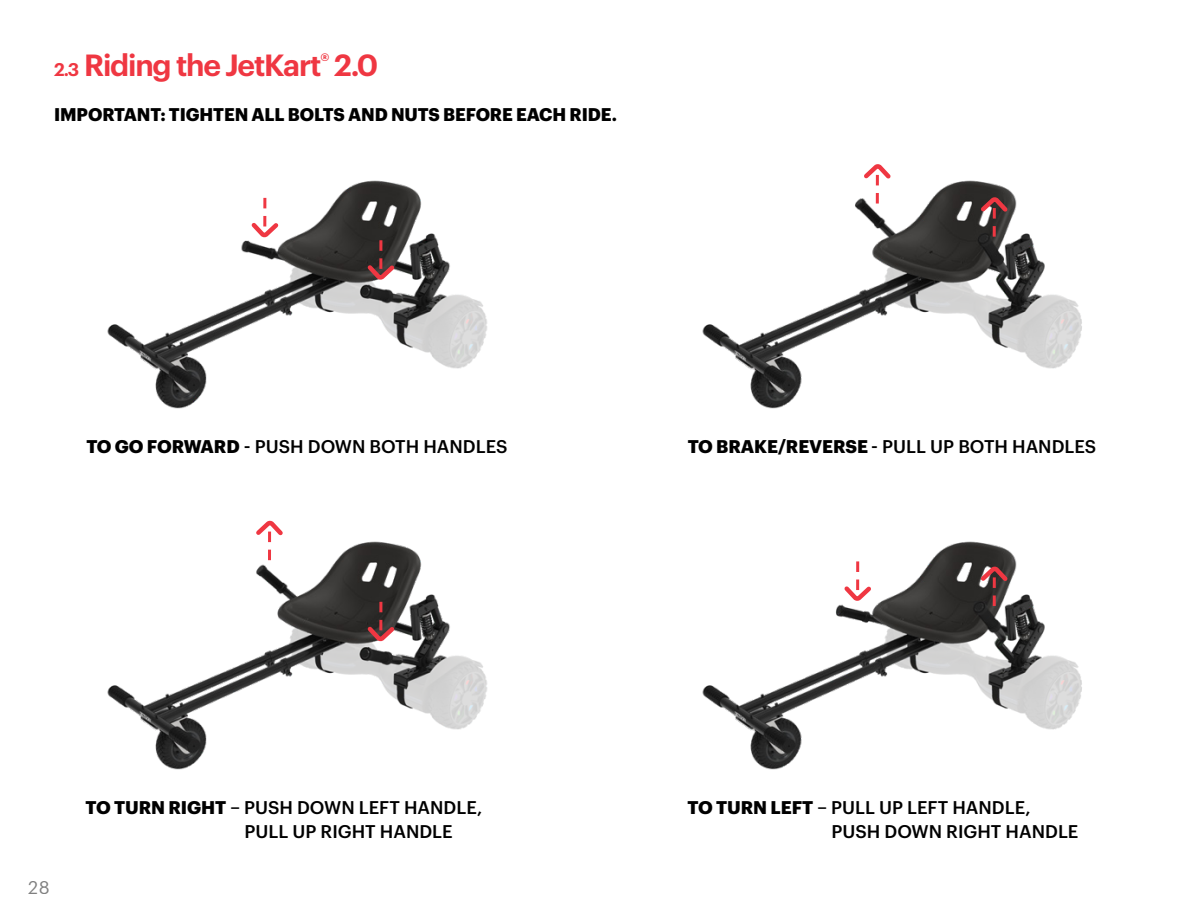
<style>
.page{position:relative;width:1188px;height:918px;background:#fff}
.page>*{position:absolute;margin:0;border:0;box-sizing:border-box;transform-origin:0 0}
.t1{font:600 30px "Graphik";letter-spacing:-.04em;color:#ef3742}
.t2{font:500 18px "Graphik";color:#000}
.t3{font:700 18px "Graphik";letter-spacing:-.005em;color:#000}
.t4{font:18px "Graphik";color:#000}
.s1{font-size:18px}
.s2{font-weight:700}
</style>
<div class="page">
<img style="left:107px;top:180px;width:380px;height:229px">
<img style="left:702px;top:180px;width:380px;height:229px">
<img style="left:107px;top:541px;width:380px;height:229px">
<img style="left:702px;top:541px;width:380px;height:229px">
<svg style="left:248px;top:198px;width:34px;height:44px"></svg>
<svg style="left:252px;top:520px;width:35px;height:40px"></svg>
<svg style="left:364px;top:240px;width:34px;height:44px"></svg>
<svg style="left:364px;top:602px;width:34px;height:44px"></svg>
<svg style="left:860px;top:164px;width:35px;height:40px"></svg>
<svg style="left:840px;top:561px;width:35px;height:44px"></svg>
<svg style="left:977px;top:193px;width:35px;height:44px"></svg>
<svg style="left:977px;top:562px;width:35px;height:44px"></svg>
<p class="t1" style="left:54px;top:43px;width:326px"><span class="s1">2.3</span> Riding the JetKart<sup>®</sup> 2.0</p>
<p class="t3" style="left:54px;top:101px;width:565px">IMPORTANT: TIGHTEN ALL BOLTS AND NUTS BEFORE EACH RIDE.</p>
<p class="t2" style="left:86px;top:433px;width:423px"><span class="s2">TO GO FORWARD</span> - PUSH DOWN BOTH HANDLES</p>
<p class="t2" style="left:688px;top:433px;width:410px"><span class="s2">TO BRAKE/REVERSE</span> - PULL UP BOTH HANDLES</p>
<p class="t4" style="left:28px;top:874px;width:23px">28</p>
<p class="t2" style="left:86px;top:794px;width:398px"><span class="s2">TO TURN RIGHT</span> – PUSH DOWN LEFT HANDLE,</p>
<p class="t2" style="left:245px;top:818px;width:210px">PULL UP RIGHT HANDLE</p>
<p class="t2" style="left:688px;top:794px;width:345px"><span class="s2">TO TURN LEFT</span> – PULL UP LEFT HANDLE,</p>
<p class="t2" style="left:831px;top:818px;width:248px">PUSH DOWN RIGHT HANDLE</p>
</div>
